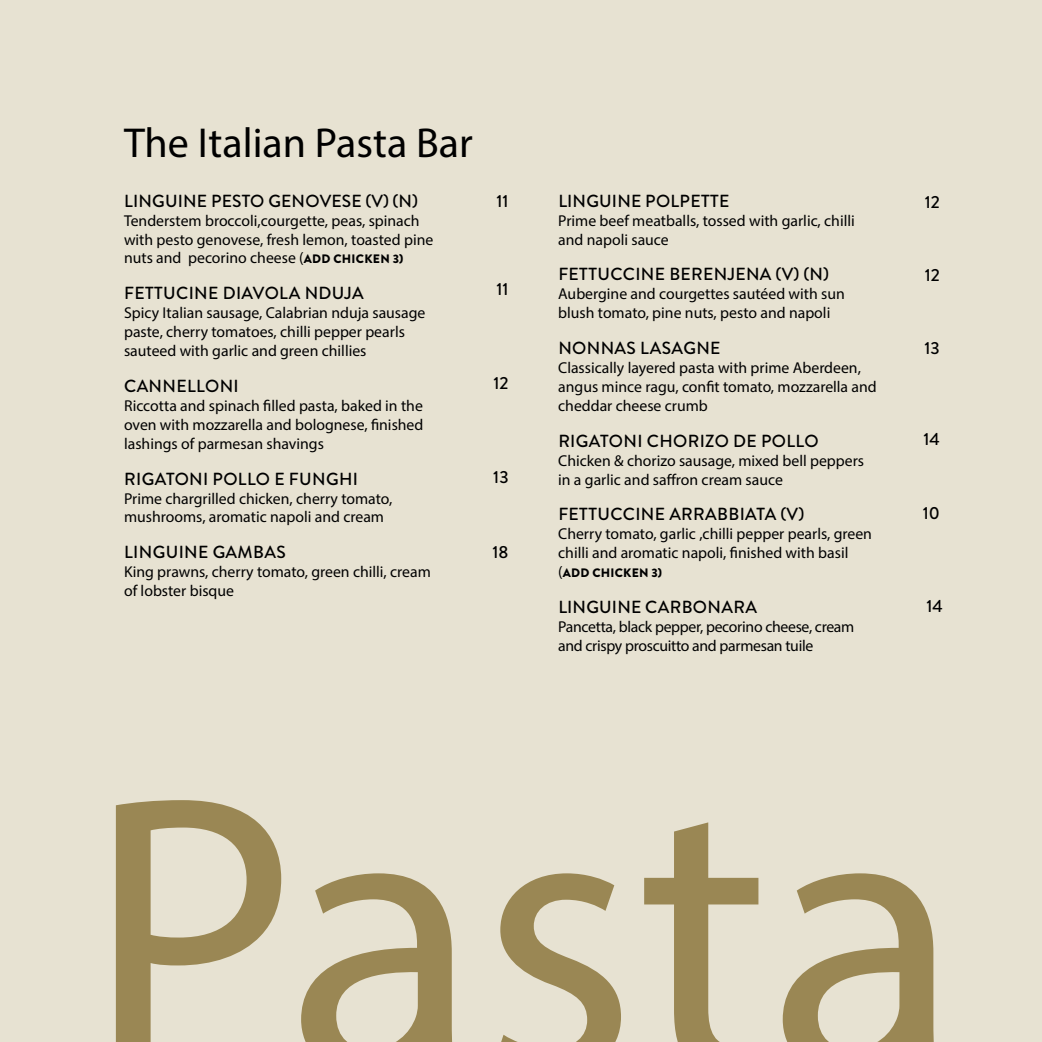
<style>
.page{position:relative;width:1042px;height:1042px;background:#e7e2d2}
.page>*{position:absolute;margin:0;border:0;box-sizing:border-box;transform-origin:0 0}
.t1{font:398.3px "Myriad Pro";color:#9a8754}
.Section_Title{font:42px "Myriad Pro";color:#000}
.Dish{font:500 17.5px "Brandon Grotesque";letter-spacing:.02em;color:#000}
.Ingredients{font:500 17.5px "Brandon Grotesque";letter-spacing:.01em;color:#000}
.Price{font:500 17.5px "Brandon Grotesque";color:#000}
.Ingredients-2{font:15.75px/18.9px "Myriad Pro";color:#000}
.Ingredients-3{font:15.75px/18.9px "Myriad Pro";color:#000001}
.Ingredients-4{font:15.75px/18.9px "Myriad Pro";letter-spacing:-.02em;color:#000}
.Ingredients-5{font:900 12.25px "Brandon Grotesque";letter-spacing:.02em;color:#000}
.s1{font-family:"Brandon Grotesque";font-weight:900;font-size:12.25px}
.s2{font-family:"Myriad Pro";font-weight:400;font-size:15.75px}
</style>
<div class="page">
<hr style="left:1041px;top:570px;width:1px;height:472px;background:#d2c7ac">
<p class="Section_Title" style="left:124px;top:117px;width:350px">The Italian Pasta Bar</p>
<p class="Ingredients" style="left:124px;top:189px;width:295px">LINGUINE PESTO GENOVESE (V) (N)</p>
<p class="Ingredients-2" style="left:124px;top:211px;width:311px">Tenderstem broccoli,courgette, peas, spinach with pesto genovese, fresh lemon, toasted pine nuts and pecorino cheese (<span class="s1">ADD CHICKEN 3)</span></p>
<p class="Dish" style="left:124px;top:281px;width:241px">FETTUCINE DIAVOLA NDUJA</p>
<p class="Ingredients-3" style="left:124px;top:303px;width:303px">Spicy Italian sausage, Calabrian nduja sausage paste, cherry tomatoes, chilli pepper pearls sauteed with garlic and green chillies</p>
<p class="Dish" style="left:124px;top:374px;width:116px">CANNELLONI</p>
<p class="Ingredients-2" style="left:124px;top:396px;width:301px;text-align:justify">Riccotta and spinach filled pasta, baked in the oven with mozzarella and bolognese, finished lashings of parmesan shavings</p>
<p class="Dish" style="left:124px;top:466px;width:235px">RIGATONI POLLO E FUNGHI</p>
<p class="Ingredients-2" style="left:124px;top:488px;width:270px">Prime chargrilled chicken, cherry tomato, mushrooms, aromatic napoli and cream</p>
<p class="Dish" style="left:124px;top:540px;width:163px">LINGUINE GAMBAS</p>
<p class="Ingredients-2" style="left:124px;top:562px;width:308px">King prawns, cherry tomato, green chilli, cream of lobster bisque</p>
<p class="Price" style="left:496px;top:189px;width:14px">11</p>
<p class="Price" style="left:496px;top:277px;width:14px">11</p>
<p class="Price" style="left:493px;top:371px;width:17px">12</p>
<p class="Price" style="left:493px;top:465px;width:17px">13</p>
<p class="Price" style="left:492px;top:539px;width:18px">18</p>
<p class="Dish" style="left:558px;top:189px;width:173px">LINGUINE POLPETTE</p>
<p class="Ingredients-2" style="left:558px;top:211px;width:298px">Prime beef meatballs, tossed with garlic, chilli and napoli sauce</p>
<p class="Dish" style="left:558px;top:262px;width:272px">FETTUCCINE BERENJENA (V) (N)</p>
<p class="Ingredients-2" style="left:558px;top:284px;width:288px">Aubergine and courgettes sautéed with sun blush tomato, pine nuts, pesto and napoli</p>
<p class="Dish" style="left:558px;top:336px;width:164px">NONNAS LASAGNE</p>
<p class="Ingredients-2" style="left:558px;top:358px;width:320px">Classically layered pasta with prime Aberdeen, angus mince ragu, confit tomato, mozzarella and cheddar cheese crumb</p>
<p class="Dish" style="left:558px;top:429px;width:262px">RIGATONI CHORIZO DE POLLO</p>
<p class="Ingredients-2" style="left:558px;top:451px;width:307px">Chicken &amp; chorizo sausage, mixed bell peppers in a garlic and saffron cream sauce</p>
<p class="Dish" style="left:558px;top:502px;width:247px">FETTUCCINE ARRABBIATA (V)</p>
<p class="Ingredients-3" style="left:558px;top:524px;width:315px">Cherry tomato, garlic ,chilli pepper pearls, green chilli and aromatic napoli, finished with basil</p>
<p class="Ingredients-5" style="left:558px;top:564px;width:105px"><span class="s2">(</span>ADD CHICKEN 3)</p>
<p class="Dish" style="left:558px;top:595px;width:200px">LINGUINE CARBONARA</p>
<p class="Ingredients-4" style="left:558px;top:617px;width:298px">Pancetta, black pepper, pecorino cheese, cream and crispy proscuitto and parmesan tuile</p>
<p class="Price" style="left:924px;top:190px;width:17px">12</p>
<p class="Price" style="left:924px;top:263px;width:17px">12</p>
<p class="Price" style="left:924px;top:335px;width:17px">13</p>
<p class="Price" style="left:923px;top:427px;width:18px">14</p>
<p class="Price" style="left:923px;top:500px;width:18px">10</p>
<p class="Price" style="left:926px;top:594px;width:18px">14</p>
<p class="t1" style="left:86px;top:691px;width:876px">Pasta</p>
</div>
